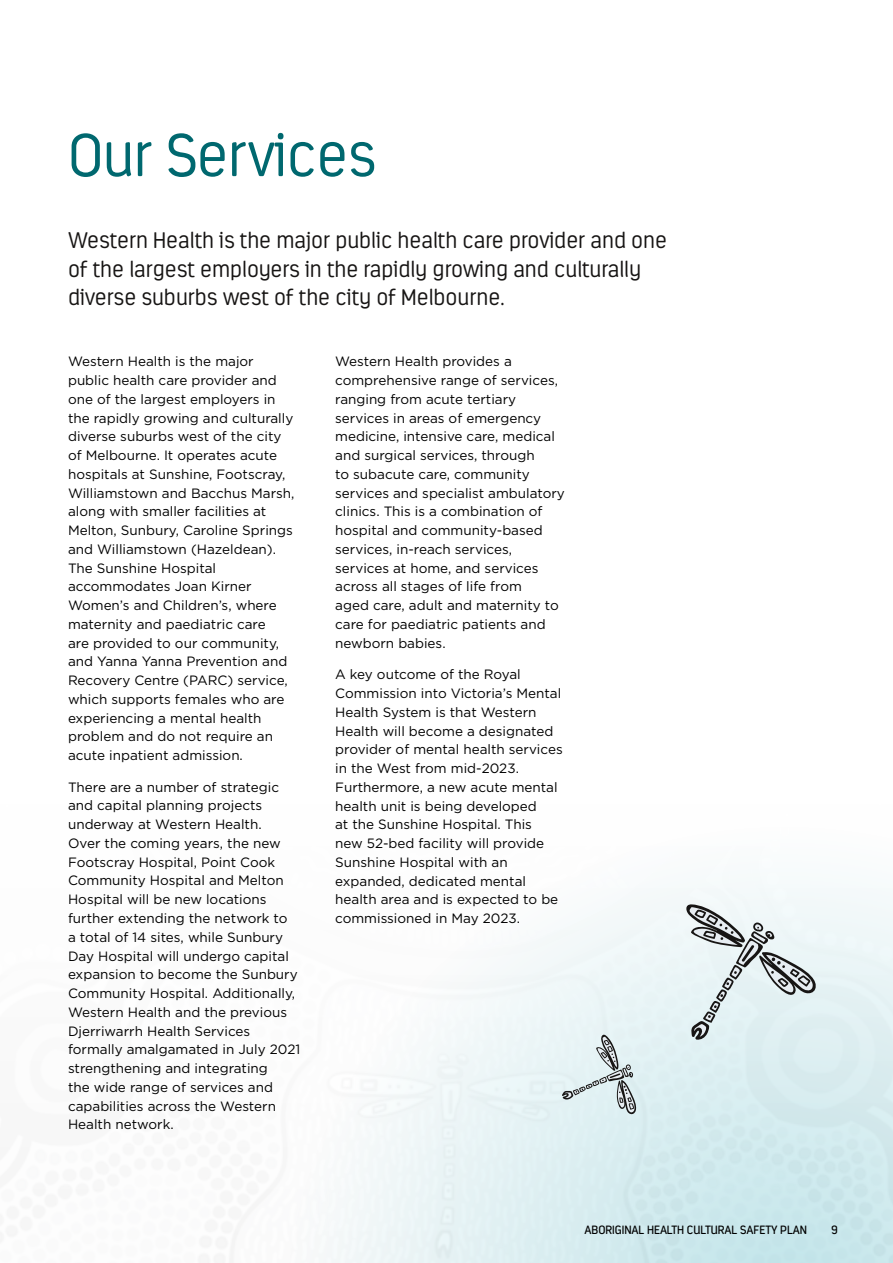
<style>
.page{position:relative;width:893px;height:1263px;background:#fff}
.page>*{position:absolute;margin:0;border:0;box-sizing:border-box;transform-origin:0 0}
.t1{font:300 60px "Estandar Rounded";letter-spacing:-.01em;color:#00686f}
.t2{font:300 22.5px/28.5px "Estandar Rounded";color:#171514}
.t3{font:13.5px/18.8px "Gotham";color:#000}
.t4{font:12px "Estandar Rounded";color:#000}
</style>
<div class="page">
<svg style="left:562px;top:1033px;width:76px;height:82px;background:#cbd7d9"></svg>
<svg style="left:684px;top:904px;width:135px;height:136px"></svg>
<h1 class="t1" style="left:68px;top:121px;width:310px">Our Services</h1>
<h2 class="t2" style="left:68px;top:226px;width:601px">Western Health is the major public health care provider and one of the largest employers in the rapidly growing and culturally diverse suburbs west of the city of Melbourne.</h2>
<p class="t3" style="left:68px;top:352px;width:228px">Western Health is the major public health care provider and one of the largest employers in the rapidly growing and culturally diverse suburbs west of the city of Melbourne. It operates acute hospitals at Sunshine, Footscray,<br>Williamstown and Bacchus Marsh, along with smaller facilities at<br>Melton, Sunbury, Caroline Springs and Williamstown (Hazeldean).<br>The Sunshine Hospital accommodates Joan Kirner<br>Women’s and Children’s, where maternity and paediatric care<br>are provided to our community, and Yanna Yanna Prevention and<br>Recovery Centre (PARC) service, which supports females who are experiencing a mental health problem and do not require an acute inpatient admission.</p>
<p class="t3" style="left:68px;top:777px;width:234px">There are a number of strategic and capital planning projects underway at Western Health.<br>Over the coming years, the new<br>Footscray Hospital, Point Cook<br>Community Hospital and Melton<br>Hospital will be new locations further extending the network to<br>a total of 14 sites, while Sunbury<br>Day Hospital will undergo capital expansion to become the Sunbury<br>Community Hospital. Additionally,<br>Western Health and the previous<br>Djerriwarrh Health Services formally amalgamated in July 2021 strengthening and integrating<br>the wide range of services and capabilities across the Western<br>Health network.</p>
<p class="t3" style="left:335px;top:352px;width:231px">Western Health provides a comprehensive range of services, ranging from acute tertiary services in areas of emergency medicine, intensive care, medical and surgical services, through<br>to subacute care, community services and specialist ambulatory clinics. This is a combination of hospital and community-based services, in-reach services, services at home, and services across all stages of life from<br>aged care, adult and maternity to care for paediatric patients and newborn babies.</p>
<p class="t3" style="left:335px;top:665px;width:229px">A key outcome of the Royal<br>Commission into Victoria’s Mental<br>Health System is that Western<br>Health will become a designated provider of mental health services in the West from mid-2023.<br>Furthermore, a new acute mental health unit is being developed<br>at the Sunshine Hospital. This new 52-bed facility will provide<br>Sunshine Hospital with an expanded, dedicated mental health area and is expected to be commissioned in May 2023.</p>
<p class="t4" style="left:585px;top:1223px;width:224px">ABORIGINAL HEALTH CULTURAL SAFETY PLAN</p>
<p class="t4" style="left:831px;top:1223px;width:8px">9</p>
</div>
